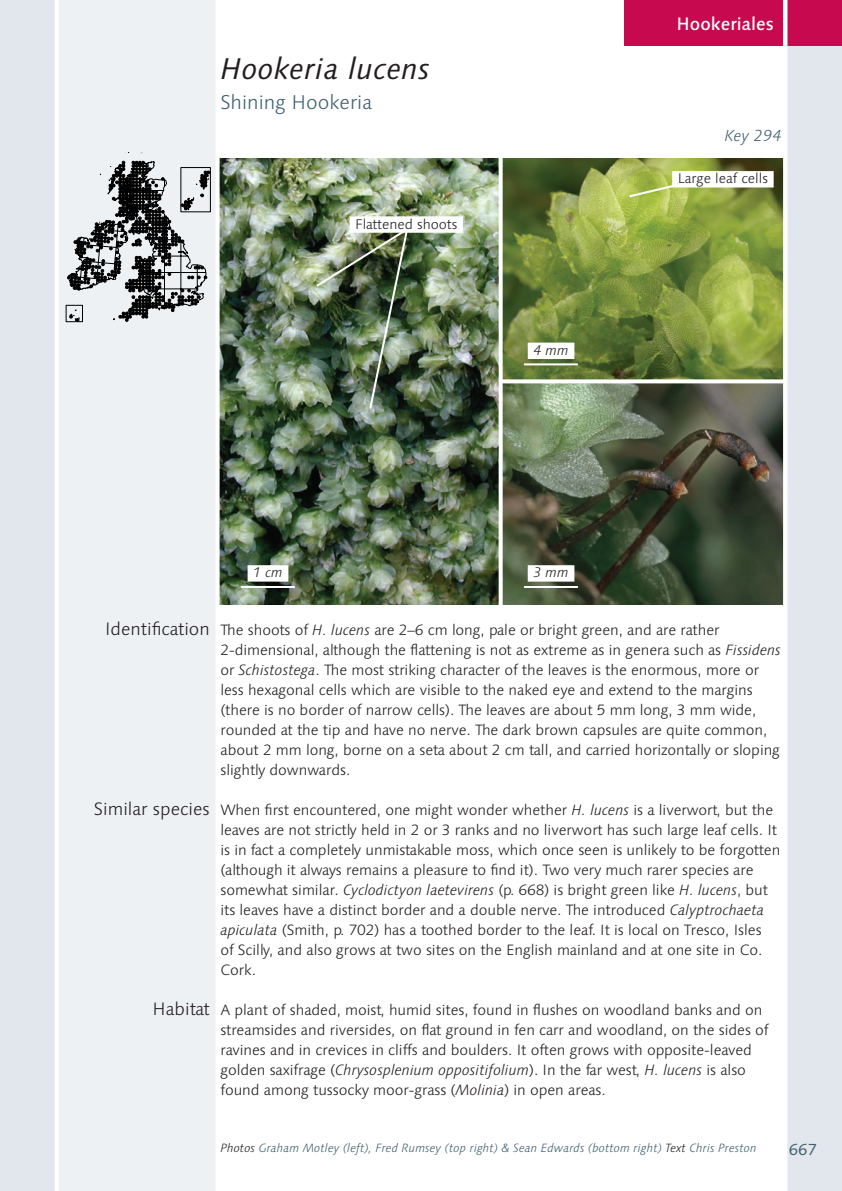
<style>
.page{position:relative;width:842px;height:1191px;background:#fff}
.page>*{position:absolute;margin:0;border:0;box-sizing:border-box;transform-origin:0 0}
.Title_1_Moss_Species{font:italic 30px "Linotype Syntax";letter-spacing:.01em;color:#231f20}
.Title_3_Moss_English{font:300 20px "Linotype Syntax";color:#3f5f6e}
.Text_Subheads_Right{font:300 18px "Linotype Syntax";color:#231f20}
.Title_4_Order_Name{font:500 18px "Linotype Syntax";color:#fff}
.Title_3_Moss_English-2{font:italic 300 16px "Linotype Syntax";color:#3f5f6e}
.t1{font:16px "Linotype Syntax";color:#3f5f6e}
.Text_Body{font:300 15px/20px "Linotype Syntax";letter-spacing:-.005em;color:#231f20}
.Photo_Annotation_Wit{font:300 14px "Linotype Syntax";color:#231f20}
.Photo_Scale_Bar_With{font:italic 300 14px "Linotype Syntax";color:#231f20}
.Text_Credits{font:italic 300 12px "Linotype Syntax";color:#3f5f6e}
.s1{font-style:italic}
.s2{color:#231f20}
</style>
<div class="page">
<img style="left:220px;top:159px;width:563px;height:445px">
<hr style="left:241px;top:586px;width:54px;height:2px;background:#fff">
<div style="left:248px;top:565px;width:40px;height:16px;background:#fff"></div>
<hr style="left:524px;top:586px;width:54px;height:2px;background:#fff">
<div style="left:528px;top:565px;width:46px;height:16px;background:#fff"></div>
<hr style="left:524px;top:363px;width:54px;height:2px;background:#fff">
<div style="left:528px;top:342px;width:46px;height:17px;background:#fff"></div>
<svg style="left:499px;top:158px;width:4px;height:447px"></svg>
<svg style="left:501px;top:379px;width:282px;height:4px"></svg>
<img style="left:314px;top:228px;width:95px;height:183px">
<div style="left:785px;top:0;width:57px;height:1191px;background:#e1e7ec"></div>
<div style="left:624px;top:0;width:218px;height:45px;background:#c7094f"></div>
<div style="left:0;top:0;width:218px;height:1191px;background:#edf1f4"></div>
<svg style="left:66px;top:152px;width:144px;height:170px"></svg>
<div style="left:0;top:0;width:57px;height:1191px;background:#e1e7ec"></div>
<hr style="left:55px;top:0;width:4px;height:1191px;background:#fff">
<hr style="left:216px;top:0;width:4px;height:1191px;background:#fff">
<hr style="left:783px;top:0;width:4px;height:1191px;background:#fff">
<div style="left:350px;top:216px;width:113px;height:17px;background:#fff"></div>
<svg style="left:627px;top:181px;width:58px;height:18px"></svg>
<div style="left:672px;top:171px;width:102px;height:16px;background:#fff"></div>
<p class="Title_1_Moss_Species" style="left:220px;top:51px;width:211px">Hookeria lucens</p>
<p class="Title_3_Moss_English" style="left:220px;top:90px;width:153px">Shining Hookeria</p>
<p class="Photo_Annotation_Wit" style="left:355px;top:215px;width:104px">Flattened shoots</p>
<p class="Photo_Scale_Bar_With" style="left:533px;top:342px;width:37px">4 mm</p>
<p class="Title_4_Order_Name" style="left:676px;top:13px;width:99px">Hookeriales</p>
<p class="Title_3_Moss_English-2" style="left:724px;top:126px;width:59px">Key 294</p>
<p class="Photo_Annotation_Wit" style="left:678px;top:170px;width:92px">Large leaf cells</p>
<p class="Photo_Scale_Bar_With" style="left:253px;top:564px;width:31px">1 cm</p>
<p class="Photo_Scale_Bar_With" style="left:533px;top:564px;width:37px">3 mm</p>
<p class="Text_Subheads_Right" style="left:105px;top:618px;width:106px">Identification</p>
<p class="Text_Subheads_Right" style="left:94px;top:798px;width:117px">Similar species</p>
<p class="Text_Subheads_Right" style="left:153px;top:998px;width:59px">Habitat</p>
<p class="Text_Body" style="left:220px;top:620px;width:562px">The shoots of <span class="s1">H. lucens</span> are 2–6 cm long, pale or bright green, and are rather 2-dimensional, although the flattening is not as extreme as in genera such as <span class="s1">Fissidens </span>or <span class="s1">Schistostega</span>. The most striking character of the leaves is the enormous, more or less hexagonal cells which are visible to the naked eye and extend to the margins (there is no border of narrow cells). The leaves are about 5 mm long, 3 mm wide, rounded at the tip and have no nerve. The dark brown capsules are quite common, about 2 mm long, borne on a seta about 2 cm tall, and carried horizontally or sloping slightly downwards.</p>
<p class="Text_Body" style="left:220px;top:800px;width:561px">When first encountered, one might wonder whether <span class="s1">H. lucens</span> is a liverwort, but the leaves are not strictly held in 2 or 3 ranks and no liverwort has such large leaf cells. It is in fact a completely unmistakable moss, which once seen is unlikely to be forgotten (although it always remains a pleasure to find it). Two very much rarer species are somewhat similar. <span class="s1">Cyclodictyon laetevirens</span> (p. 668) is bright green like <span class="s1">H. lucens</span>, but its leaves have a distinct border and a double nerve. The introduced <span class="s1">Calyptrochaeta apiculata</span> (Smith, p. 702) has a toothed border to the leaf. It is local on Tresco, Isles<br>of Scilly, and also grows at two sites on the English mainland and at one site in Co.<br>Cork.</p>
<p class="Text_Body" style="left:220px;top:1000px;width:550px">A plant of shaded, moist, humid sites, found in flushes on woodland banks and on streamsides and riversides, on flat ground in fen carr and woodland, on the sides of ravines and in crevices in cliffs and boulders. It often grows with opposite-leaved golden saxifrage (<span class="s1">Chrysosplenium oppositifolium</span>). In the far west, <span class="s1">H. lucens</span> is also found among tussocky moor-grass (<span class="s1">Molinia</span>) in open areas.</p>
<p class="Text_Credits" style="left:220px;top:1140px;width:538px"><span class="s2">Photos</span> Graham Motley (left), Fred Rumsey (top right) &amp; Sean Edwards (bottom right) <span class="s2">Text</span> Chris Preston</p>
<p class="t1" style="left:789px;top:1139px;width:30px">667</p>
</div>
